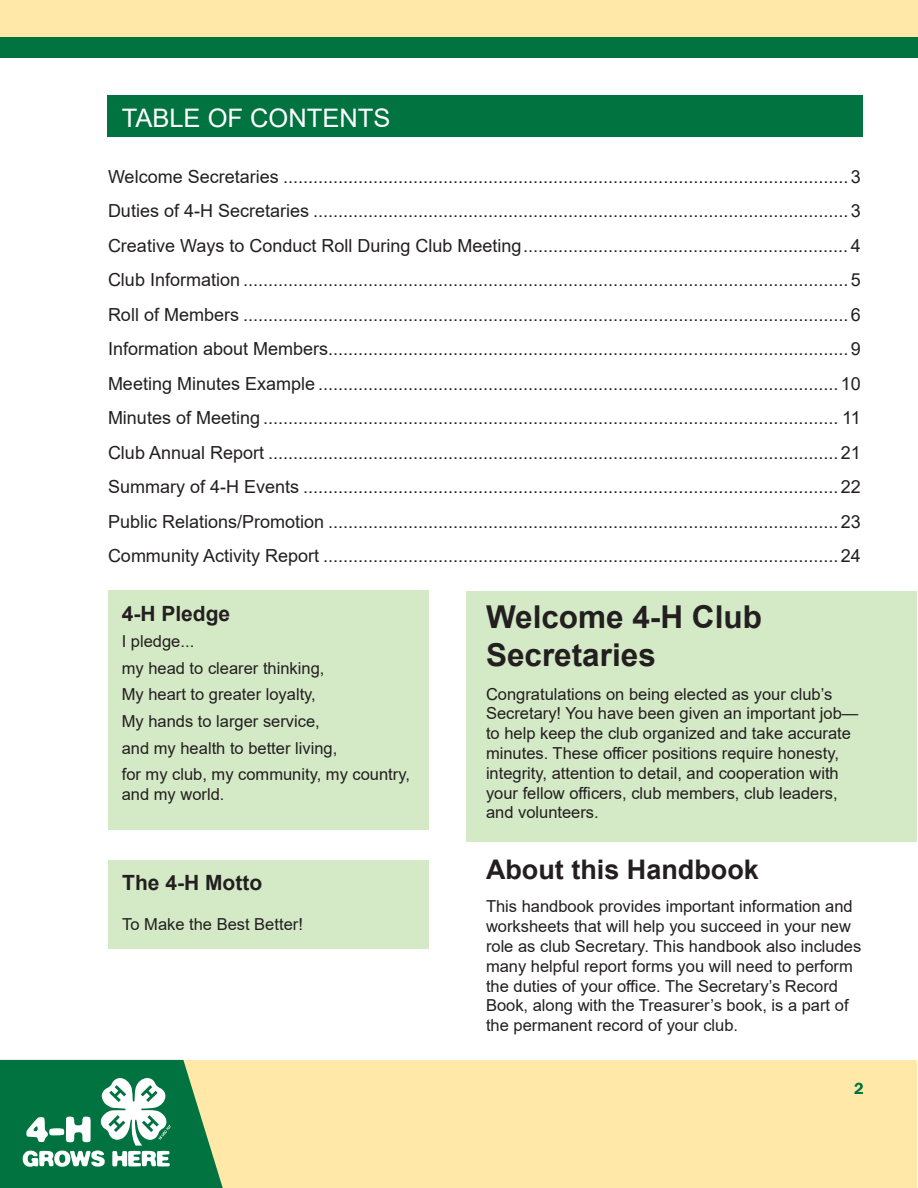
<style>
.page{position:relative;width:918px;height:1188px;background:#fff}
.page>*{position:absolute;margin:0;border:0;box-sizing:border-box;transform-origin:0 0}
.Headline_21{font:700 31.5px/37.8px "Arial";color:#231f20}
.Headline{font:700 27px "Arial";color:#231f20}
.Table_of_contents_he{font:25.5px "Arial";color:#fff}
._14_point_subhead{font:700 21px "Arial";color:#231f20}
.Table_of_contents{font:18px "Arial";color:#231f20}
.Body_text{font:16.5px/19.8px "Arial";color:#231f20}
.Check_mark_bulletted{font:16.5px/19.8px "Arial";color:#231f20}
._14_point_subhead-2{font:16.5px "Arial";color:#231f20}
.t1{font:600 16.5px "Franklin Gothic";color:#017340}
</style>
<div class="page">
<div style="left:0;top:1060px;width:917px;height:128px;background:#ffe8a8"></div>
<div style="left:0;top:0;width:918px;height:57px;background:#ffe8a8"></div>
<hr style="left:917px;top:1060px;width:1px;height:128px;background:#ffe8a8">
<svg style="left:0;top:1060px;width:223px;height:128px;background:#45966b"></svg>
<div style="left:0;top:37px;width:918px;height:20px;background:#017340"></div>
<div style="left:466px;top:591px;width:451px;height:251px;background:#d4e9c6"></div>
<div style="left:109px;top:590px;width:320px;height:240px;background:#d4e9c6"></div>
<div style="left:107px;top:95px;width:756px;height:42px;background:#017340"></div>
<div style="left:109px;top:860px;width:320px;height:88px;background:#d4e9c6"></div>
<p class="Table_of_contents_he" style="left:122px;top:100px;width:270px">TABLE OF CONTENTS</p>
<p class="Table_of_contents" style="left:108px;top:164px;width:754px">Welcome Secretaries ................................................................................................................. 3</p>
<p class="Table_of_contents" style="left:108px;top:198px;width:754px">Duties of 4-H Secretaries ........................................................................................................... 3</p>
<p class="Table_of_contents" style="left:108px;top:233px;width:754px">Creative Ways to Conduct Roll During Club Meeting................................................................. 4</p>
<p class="Table_of_contents" style="left:108px;top:267px;width:754px">Club Information .........................................................................................................................5</p>
<p class="Table_of_contents" style="left:108px;top:302px;width:754px">Roll of Members .........................................................................................................................6</p>
<p class="Table_of_contents" style="left:108px;top:336px;width:754px">Information about Members........................................................................................................ 9</p>
<p class="Table_of_contents" style="left:108px;top:371px;width:754px">Meeting Minutes Example ........................................................................................................ 10</p>
<p class="Table_of_contents" style="left:108px;top:405px;width:754px">Minutes of Meeting ................................................................................................................... 11</p>
<p class="Table_of_contents" style="left:108px;top:440px;width:754px">Club Annual Report ..................................................................................................................21</p>
<p class="Table_of_contents" style="left:108px;top:474px;width:754px">Summary of 4-H Events ........................................................................................................... 22</p>
<p class="Table_of_contents" style="left:108px;top:509px;width:754px">Public Relations/Promotion ...................................................................................................... 23</p>
<p class="Table_of_contents" style="left:108px;top:543px;width:754px">Community Activity Report ....................................................................................................... 24</p>
<p class="Headline_21" style="left:486px;top:599px;width:277px">Welcome 4-H Club<br>Secretaries</p>
<p class="Body_text" style="left:486px;top:684px;width:374px">Congratulations on being elected as your club’s Secretary! You have been given an important job— to help keep the club organized and take accurate minutes. These officer positions require honesty, integrity, attention to detail, and cooperation with your fellow officers, club members, club leaders, and volunteers.</p>
<p class="_14_point_subhead" style="left:122px;top:599px;width:110px">4‑H Pledge</p>
<p class="Body_text" style="left:122px;top:632px;width:74px">I pledge...</p>
<p class="Body_text" style="left:122px;top:658px;width:204px">my head to clearer thinking,</p>
<p class="Body_text" style="left:122px;top:685px;width:196px">My heart to greater loyalty,</p>
<p class="Body_text" style="left:122px;top:711px;width:200px">My hands to larger service,</p>
<p class="Body_text" style="left:122px;top:738px;width:217px">and my health to better living,</p>
<p class="Body_text" style="left:122px;top:764px;width:290px">for my club, my community, my country, and my world.</p>
<p class="_14_point_subhead" style="left:122px;top:868px;width:141px">The 4-H Motto</p>
<p class="_14_point_subhead-2" style="left:122px;top:913px;width:182px">To Make the Best Better!</p>
<p class="Headline" style="left:486px;top:851px;width:274px">About this Handbook</p>
<p class="Check_mark_bulletted" style="left:486px;top:897px;width:377px">This handbook provides important information and worksheets that will help you succeed in your new role as club Secretary. This handbook also includes many helpful report forms you will need to perform the duties of your office. The Secretary’s Record Book, along with the Treasurer’s book, is a part of the permanent record of your club.</p>
<p class="t1" style="left:854px;top:1078px;width:11px">2</p>
</div>
